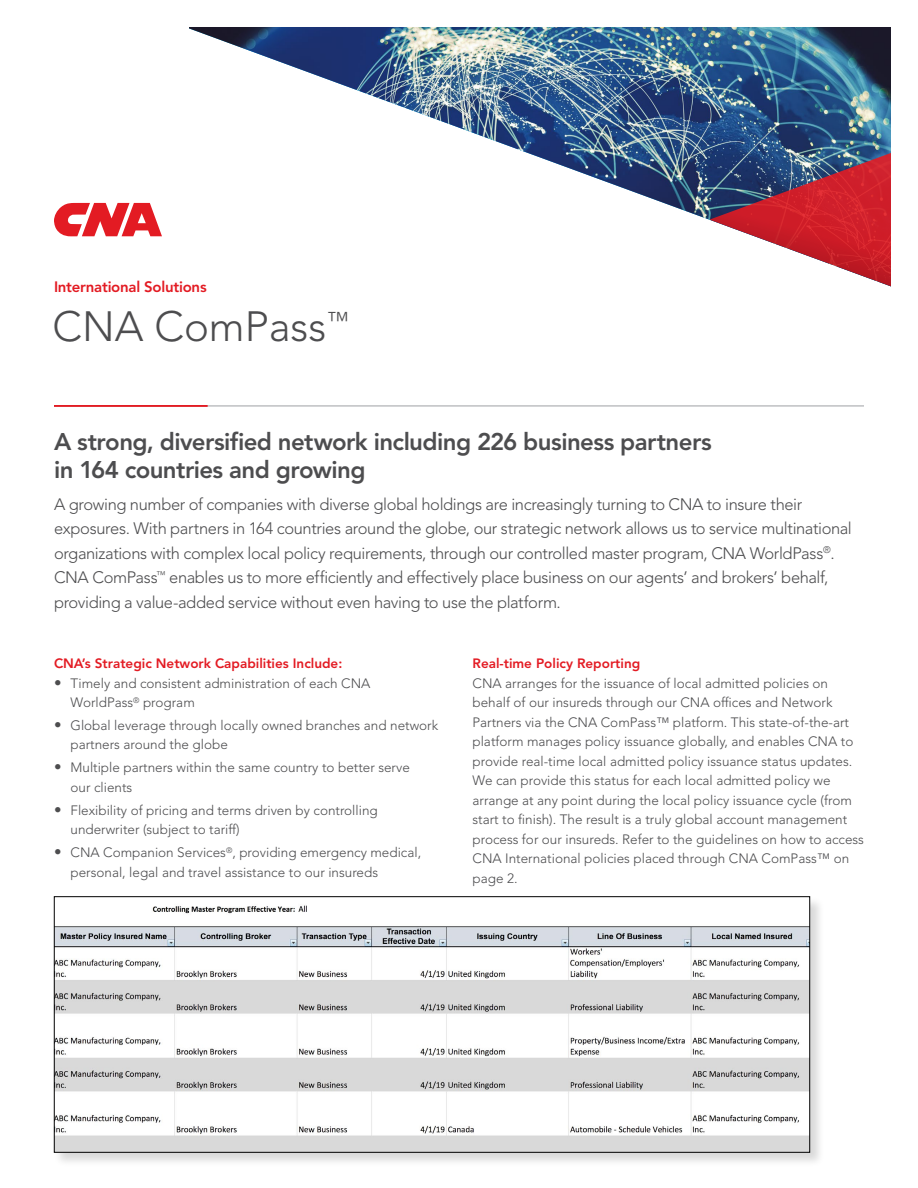
<style>
.page{position:relative;width:918px;height:1188px;background:#fff}
.page>*{position:absolute;margin:0;border:0;box-sizing:border-box;transform-origin:0 0}
.t1{font:300 42px "Avenir LT Std";color:#4d4d4f}
.t2{font:800 24px/28.2px "Avenir LT Std";letter-spacing:-.025em;color:#4d4d4f}
.t3{font:300 16.5px/24.6px "Avenir LT Std";letter-spacing:-.025em;color:#4d4d4f}
.t4{font:800 15px "Avenir LT Std";letter-spacing:-.015em;color:#e31b23}
.t5{font:300 13.5px/19.5px "Avenir LT Std";color:#4d4d4f}
.t6{font:800 13.5px "Avenir LT Std";color:#e31b23}
.s1{font-weight:800;font-size:15px}
</style>
<div class="page">
<img style="left:189px;top:27px;width:702px;height:193px">
<svg style="left:710px;top:153px;width:181px;height:133px"></svg>
<svg style="left:54px;top:203px;width:108px;height:33px"></svg>
<hr style="left:54px;top:406px;width:810px;height:1px;background:#9fa1a4">
<hr style="left:54px;top:405px;width:154px;height:2px;background:#e31b23">
<div style="left:53px;top:896px;width:771px;height:271px;background:#000;opacity:.15"></div>
<img style="left:56px;top:898px;width:752px;height:253px">
<div style="left:54px;top:896px;width:756px;height:257px;border:1px solid #000"></div>
<p class="t4" style="left:54px;top:278px;width:154px">International Solutions</p>
<h1 class="t1" style="left:52px;top:302px;width:298px">CNA ComPass<sup>™</sup></h1>
<h2 class="t2" style="left:54px;top:428px;width:659px">A strong, diversified network including 226 business partners in 164 countries and growing</h2>
<p class="t3" style="left:54px;top:492px;width:799px">A growing number of companies with diverse global holdings are increasingly turning to CNA to insure their exposures. With partners in 164 countries around the globe, our strategic network allows us to service multinational organizations with complex local policy requirements, through our controlled master program, CNA WorldPass<sup>®</sup>.<br>CNA ComPass<sup>™</sup> enables us to more efficiently and effectively place business on our agents’ and brokers’ behalf, providing a value-added service without even having to use the platform.</p>
<p class="t6" style="left:54px;top:655px;width:290px">CNA’s Strategic Network Capabilities Include:</p>
<p class="t5" style="left:70px;top:673px;width:301px;text-indent:-16px"><span class="s1">•</span> Timely and consistent administration of each CNA<br>WorldPass<sup>®</sup> program</p>
<p class="t5" style="left:70px;top:716px;width:369px;text-indent:-16px"><span class="s1">•</span> Global leverage through locally owned branches and network partners around the globe</p>
<p class="t5" style="left:70px;top:758px;width:341px;text-indent:-16px"><span class="s1">•</span> Multiple partners within the same country to better serve our clients</p>
<p class="t5" style="left:70px;top:800px;width:309px;text-indent:-16px"><span class="s1">•</span> Flexibility of pricing and terms driven by controlling underwriter (subject to tariff)</p>
<p class="t5" style="left:71px;top:843px;width:352px;text-indent:-17px"><span class="s1">•</span> CNA Companion Services<sup>®</sup>, providing emergency medical, personal, legal and travel assistance to our insureds</p>
<p class="t6" style="left:473px;top:655px;width:169px">Real-time Policy Reporting</p>
<p class="t5" style="left:473px;top:673px;width:393px">CNA arranges for the issuance of local admitted policies on behalf of our insureds through our CNA offices and Network Partners via the CNA ComPass™ platform. This state-of-the-art platform manages policy issuance globally, and enables CNA to provide real-time local admitted policy issuance status updates.<br>We can provide this status for each local admitted policy we arrange at any point during the local policy issuance cycle (from start to finish). The result is a truly global account management process for our insureds. Refer to the guidelines on how to access CNA International policies placed through CNA ComPass™ on page 2.</p>
</div>
